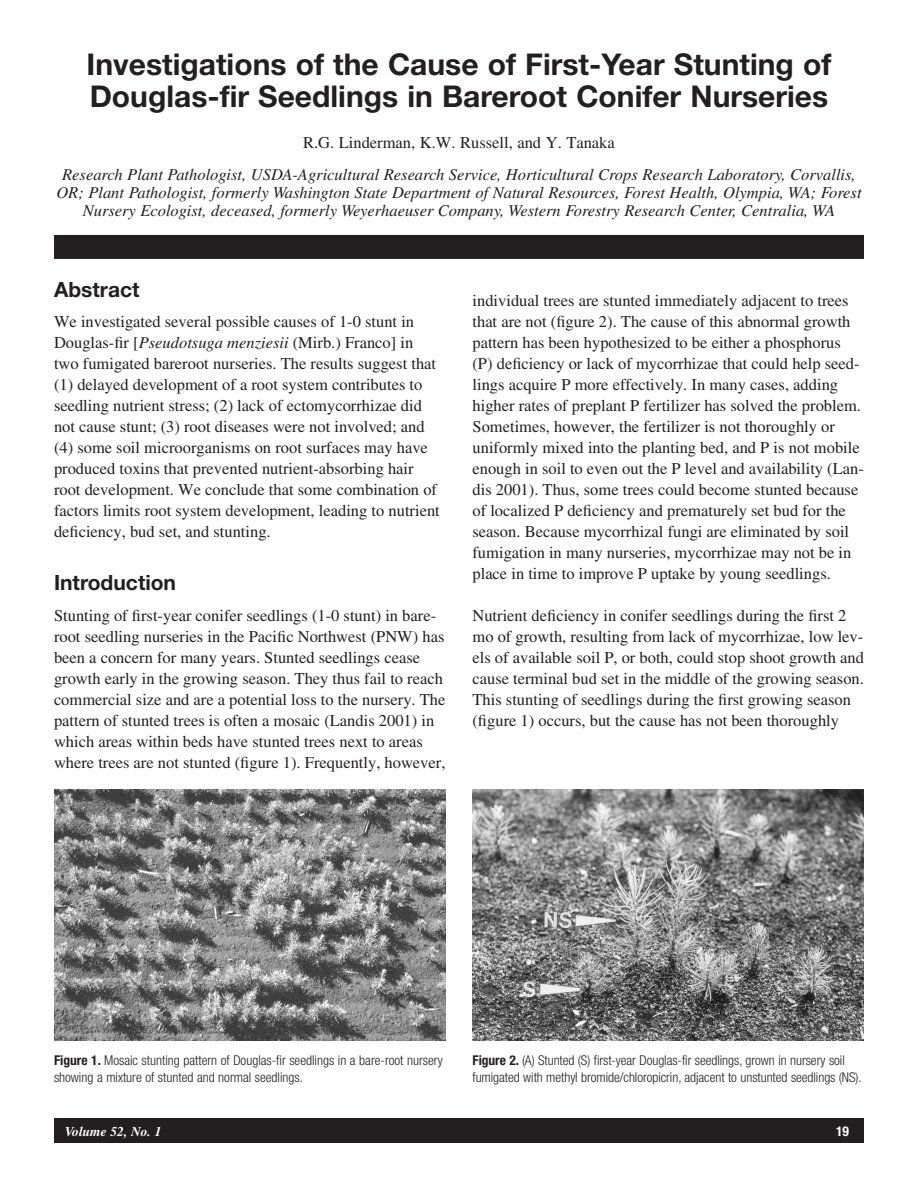
<style>
.page{position:relative;width:918px;height:1188px;background:#fff}
.page>*{position:absolute;margin:0;border:0;box-sizing:border-box;transform-origin:0 0}
.t1{font:700 30px/31.5px "Helvetica Neue";color:#231f20}
.t2{font:700 21px "Helvetica Neue";color:#231f20}
.t3{font:16.5px/21px "Times";color:#231f20}
.t4{font:italic 16.5px/18px "Times";color:#231f20;text-align:center}
.t5{font:300 condensed 13.5px/16.5px "Helvetica Neue";letter-spacing:-.005em;color:#231f20}
.t6{font:italic 700 13.5px "Times";color:#fff}
.t7{font:700 condensed 13.5px "Helvetica Neue";color:#fff}
.s1{font-style:italic}
.s2{font-weight:700}
</style>
<div class="page">
<div style="left:54px;top:1119px;width:810px;height:24px;background:#231f20"></div>
<div style="left:54px;top:235px;width:810px;height:24px;background:#231f20"></div>
<img style="left:54px;top:789px;width:391px;height:252px">
<img style="left:472px;top:789px;width:392px;height:252px">
<h1 class="t1" style="left:87px;top:48px;width:746px">Investigations of the Cause of First-Year Stunting of<br>Douglas-fir Seedlings in Bareroot Conifer Nurseries</h1>
<p class="t3" style="left:303px;top:132px;width:313px">R.G. Linderman, K.W. Russell, and Y. Tanaka</p>
<p class="t4" style="left:56px;top:166px;width:807px">Research Plant Pathologist, USDA-Agricultural Research Service, Horticultural Crops Research Laboratory, Corvallis,<br>OR; Plant Pathologist, formerly Washington State Department of Natural Resources, Forest Health, Olympia, WA; Forest<br>Nursery Ecologist, deceased, formerly Weyerhaeuser Company, Western Forestry Research Center, Centralia, WA</p>
<p class="t2" style="left:54px;top:276px;width:87px">Abstract</p>
<p class="t3" style="left:54px;top:311px;width:387px">We investigated several possible causes of 1-0 stunt in Douglas-fir [<span class="s1">Pseudotsuga menziesii</span> (Mirb.) Franco] in two fumigated bareroot nurseries. The results suggest that (1) delayed development of a root system contributes to seedling nutrient stress; (2) lack of ectomycorrhizae did not cause stunt; (3) root diseases were not involved; and (4) some soil microorganisms on root surfaces may have produced toxins that prevented nutrient-absorbing hair root development. We conclude that some combination of factors limits root system development, leading to nutrient deficiency, bud set, and stunting.</p>
<p class="t2" style="left:54px;top:569px;width:124px">Introduction</p>
<p class="t3" style="left:54px;top:605px;width:393px">Stunting of first-year conifer seedlings (1-0 stunt) in bare&shy;root seedling nurseries in the Pacific Northwest (PNW) has been a concern for many years. Stunted seedlings cease growth early in the growing season. They thus fail to reach commercial size and are a potential loss to the nursery. The pattern of stunted trees is often a mosaic (Landis 2001) in which areas within beds have stunted trees next to areas where trees are not stunted (figure 1). Frequently, however,</p>
<p class="t3" style="left:472px;top:290px;width:393px">individual trees are stunted immediately adjacent to trees that are not (figure 2). The cause of this abnormal growth pattern has been hypothesized to be either a phosphorus (P) deficiency or lack of mycorrhizae that could help seed&shy;lings acquire P more effectively. In many cases, adding higher rates of preplant P fertilizer has solved the problem.<br>Sometimes, however, the fertilizer is not thoroughly or uniformly mixed into the planting bed, and P is not mobile enough in soil to even out the P level and availability (Lan&shy;dis 2001). Thus, some trees could become stunted because of localized P deficiency and prematurely set bud for the season. Because mycorrhizal fungi are eliminated by soil fumigation in many nurseries, mycorrhizae may not be in place in time to improve P uptake by young seedlings.</p>
<p class="t3" style="left:472px;top:605px;width:393px">Nutrient deficiency in conifer seedlings during the first 2 mo of growth, resulting from lack of mycorrhizae, low lev&shy;els of available soil P, or both, could stop shoot growth and cause terminal bud set in the middle of the growing season.<br>This stunting of seedlings during the first growing season (figure 1) occurs, but the cause has not been thoroughly</p>
<p class="t5" style="left:54px;top:1052px;width:390px"><span class="s2">Figure 1.</span> Mosaic stunting pattern of Douglas-fir seedlings in a bare-root nursery showing a mixture of stunted and normal seedlings.</p>
<p class="t5" style="left:472px;top:1052px;width:391px"><span class="s2">Figure 2.</span> (A) Stunted (S) first-year Douglas-fir seedlings, grown in nursery soil fumigated with methyl bromide/chloropicrin, adjacent to unstunted seedlings (NS).</p>
<p class="t6" style="left:65px;top:1124px;width:98px">Volume 52, No. 1</p>
<p class="t7" style="left:836px;top:1123px;width:14px">19</p>
</div>
